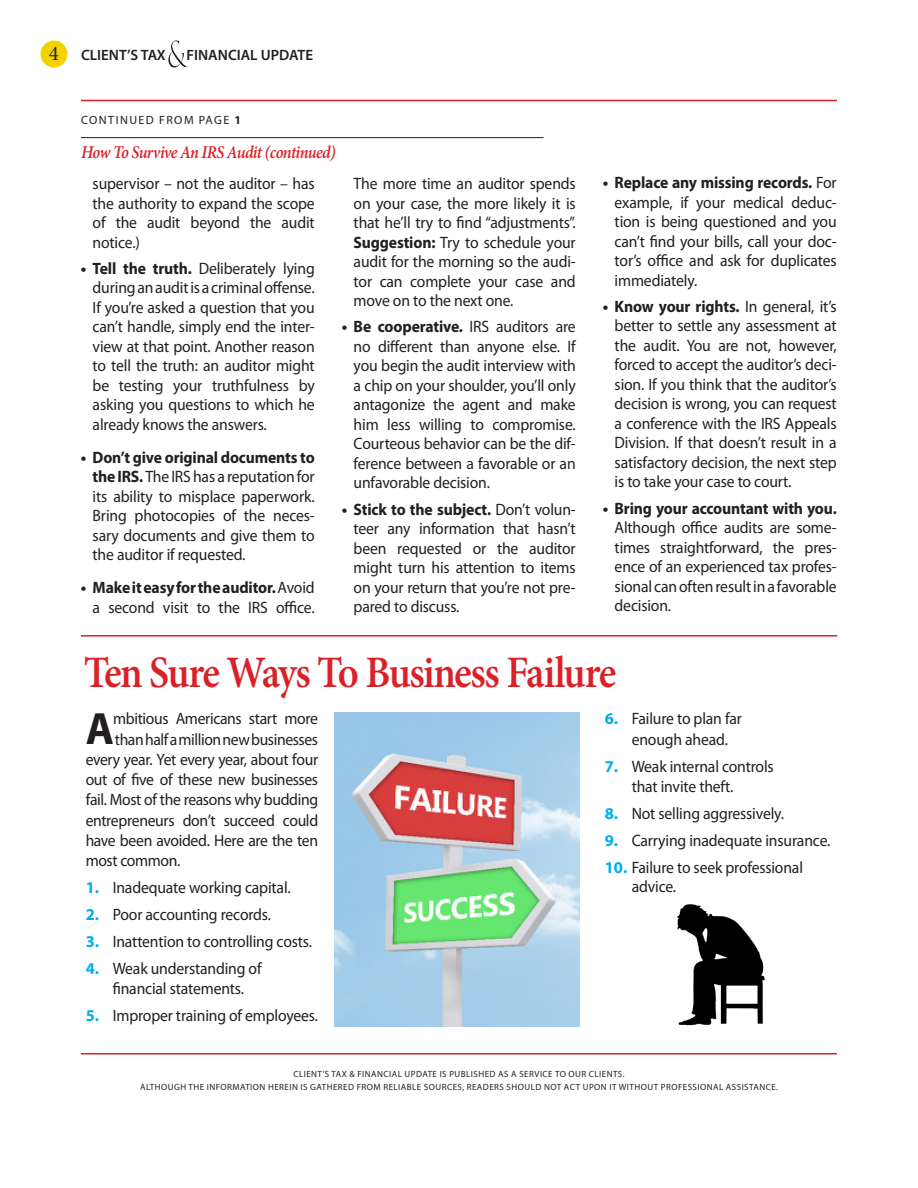
<style>
.page{position:relative;width:918px;height:1188px;background:#fff}
.page>*{position:absolute;margin:0;border:0;box-sizing:border-box;transform-origin:0 0}
.Body_1b_Initial_Cap{font:700 45.45px "Myriad Pro";color:#231f20;scale:.95 1}
.Head_1B_a{font:600 45px "Minion Pro";letter-spacing:-.045em;color:#da2128;scale:.9 1}
.Page_Number{font:21px "Minion Pro";color:#231f20}
.Continued_Title{font:italic 600 18px "Minion Pro";letter-spacing:-.04em;color:#da2128;scale:.9 1}
.Bullet_1b{font:16.5px/19.5px "Myriad Pro";letter-spacing:-.01em;color:#231f20;text-align:justify;scale:.95 1}
.Number_List_2{font:16.5px/20.2px "Myriad Pro";letter-spacing:-.01em;color:#231f20;scale:.95 1}
.Body_1b_Initial_Cap-2{font:16.5px "Myriad Pro";letter-spacing:-.025em;color:#231f20;scale:.95 1}
.t1{font:700 16.5px/27px "Myriad Pro";color:#00aeef;text-align:justify}
.CTFU_Page_Header{font:600 15px "Myriad Pro";color:#231f20}
.Continued_From{font:12px "Myriad Pro";letter-spacing:.12em;color:#231f20}
.t2{font:9px "Myriad Pro";letter-spacing:.05em;color:#231f20}
.s1{font-weight:700}
.s2{font-weight:700;color:#00aeef}
</style>
<div class="page">
<hr style="left:81px;top:1053px;width:756px;height:1px;background:#da2128">
<div style="left:40px;top:40px;width:28px;height:28px;background:#f4d202;border-radius:50%"></div>
<svg style="left:168px;top:40px;width:20px;height:28px"></svg>
<hr style="left:81px;top:100px;width:756px;height:1px;background:#da2128">
<hr style="left:81px;top:137px;width:462px;height:1px;background:#231f20">
<hr style="left:81px;top:635px;width:756px;height:2px;background:#da2128">
<img style="left:335px;top:712px;width:244px;height:315px">
<img style="left:676px;top:904px;width:89px;height:122px">
<p class="Page_Number" style="left:49px;top:39px;width:12px">4</p>
<p class="CTFU_Page_Header" style="left:81px;top:45px;width:86px">CLIENT’S TAX</p>
<p class="CTFU_Page_Header" style="left:187px;top:45px;width:128px">FINANCIAL UPDATE</p>
<p class="Continued_From" style="left:81px;top:112px;width:83px">Conti nued frompa</p>
<p class="Continued_From" style="left:214px;top:112px;width:28px">ge <span class="s1">1</span></p>
<p class="Continued_Title" style="left:81px;top:140px;width:285px">How To Survive An IRS Audit (continued)</p>
<p class="Bullet_1b" style="left:93px;top:174px;width:235px">supervisor – not the auditor – has the authority to expand the scope of the audit beyond the audit notice.)</p>
<p class="Bullet_1b" style="left:93px;top:258px;width:235px;text-indent:-12px"><span class="s1">• Tell the truth.</span> Deliberately lying duringanauditisacriminaloffense.<br>If you’re asked a question that you can’t handle, simply end the inter&shy;view at that point. Another reason to tell the truth: an auditor might be testing your truthfulness by asking you questions to which he already knows the answers.</p>
<p class="Bullet_1b" style="left:93px;top:447px;width:235px;text-indent:-12px"><span class="s1">• Don’t give original documents to the IRS.</span> The IRShas a reputationfor its ability to misplace paperwork.<br>Bring photocopies of the neces&shy;sary documents and give them to the auditor if requested.</p>
<p class="Bullet_1b" style="left:81px;top:578px;width:248px;text-align:right"><span class="s1">• Make it easy for the auditor.</span> Avoid a second visit to the IRS office.</p>
<p class="Bullet_1b" style="left:354px;top:174px;width:235px">The more time an auditor spends on your case, the more likely it is that he’ll try to find “adjustments”.<br><span class="s1">Suggestion:</span> Try to schedule your audit for the morning so the audi&shy;tor can complete your case and move on to the next one.</p>
<p class="Bullet_1b" style="left:354px;top:317px;width:235px;text-indent:-12px"><span class="s1">• Be cooperative.</span> IRS auditors are no different than anyone else. If you begin the audit interview with a chip on your shoulder, you’ll only antagonize the agent and make him less willing to compromise.<br>Courteous behavior can be the dif&shy;ference between a favorable or an unfavorable decision.</p>
<p class="Bullet_1b" style="left:354px;top:499px;width:235px;text-indent:-12px"><span class="s1">• Stick to the subject.</span> Don’t volun&shy;teer any information that hasn’t been requested or the auditor might turn his attention to items on your return that you’re not pre&shy;pared to discuss.</p>
<p class="Bullet_1b" style="left:615px;top:172px;width:235px;text-indent:-12px"><span class="s1">• Replace any missing records.</span> For example, if your medical deduc&shy;tion is being questioned and you can’t find your bills, call your doc&shy;tor’s office and ask for duplicates immediately.</p>
<p class="Bullet_1b" style="left:615px;top:296px;width:235px;text-indent:-12px"><span class="s1">• Know your rights.</span> In general, it’s better to settle any assessment at the audit. You are not, however, forced to accept the auditor’s deci&shy;sion. If you think that the auditor’s decision is wrong, you can request a conference with the IRS Appeals Division. If that doesn’t result in a satisfactory decision, the next step is to take your case to court.</p>
<p class="Bullet_1b" style="left:615px;top:498px;width:235px;text-indent:-12px"><span class="s1">• Bring your accountant with you.<br></span>Although office audits are some&shy;times straightforward, the pres&shy;ence of an experienced tax profes&shy;sional canoftenresultina favorable decision.</p>
<p class="Head_1B_a" style="left:84px;top:642px;width:593px">Ten Sure Ways To Business Failure</p>
<p class="Body_1b_Initial_Cap" style="left:86px;top:699px;width:31px">A</p>
<p class="Body_1b_Initial_Cap-2" style="left:113px;top:709px;width:217px">mbitious Americans start more</p>
<p class="Body_1b_Initial_Cap-2" style="left:115px;top:729px;width:215px">thanhalfamillionnewbusinesses</p>
<p class="Body_1b_Initial_Cap-2" style="left:86px;top:749px;width:246px">every year. Yet every year, about four</p>
<p class="Body_1b_Initial_Cap-2" style="left:86px;top:770px;width:246px">out of five of these new businesses</p>
<p class="Body_1b_Initial_Cap-2" style="left:86px;top:790px;width:246px">fail. Most of the reasons why budding</p>
<p class="Body_1b_Initial_Cap-2" style="left:86px;top:810px;width:246px">entrepreneurs don’t succeed could</p>
<p class="Body_1b_Initial_Cap-2" style="left:86px;top:830px;width:246px">have been avoided. Here are the ten</p>
<p class="Body_1b_Initial_Cap-2" style="left:86px;top:851px;width:101px">most common.</p>
<p class="Number_List_2" style="left:113px;top:877px;width:189px">Inadequate working capital.</p>
<p class="Number_List_2" style="left:113px;top:904px;width:168px">Poor accounting records.</p>
<p class="Number_List_2" style="left:113px;top:931px;width:211px">Inattention to controlling costs.</p>
<p class="Number_List_2" style="left:113px;top:958px;width:158px">Weak understanding of financial statements.</p>
<p class="Number_List_2" style="left:113px;top:1006px;width:218px">Improper training of employees.</p>
<p class="t1" style="left:86px;top:874px;width:15px">1.<br>2.<br>3.<br>4.</p>
<p class="t1" style="left:86px;top:1002px;width:15px">5.</p>
<p class="Number_List_2" style="left:632px;top:709px;width:118px">Failure to plan far enough ahead.</p>
<p class="Number_List_2" style="left:632px;top:756px;width:151px">Weak internal controls that invite theft.</p>
<p class="Number_List_2" style="left:632px;top:803px;width:162px">Not selling aggressively.</p>
<p class="Number_List_2" style="left:632px;top:830px;width:211px">Carrying inadequate insurance.</p>
<p class="Number_List_2" style="left:632px;top:857px;width:182px;line-height:19.5px;text-indent:-27px"><span class="s2">10.</span> Failure to seek professional advice.</p>
<p class="t1" style="left:605px;top:705px;width:15px">6.</p>
<p class="t1" style="left:605px;top:752px;width:15px">7.</p>
<p class="t1" style="left:605px;top:799px;width:15px">8.<br>9.</p>
<p class="t2" style="left:293px;top:1068px;width:95px">Cli ent’s Tax &amp; Financial</p>
<p class="t2" style="left:405px;top:1068px;width:39px">Update ispublish</p>
<p class="t2" style="left:485px;top:1068px;width:17px">ed asas</p>
<p class="t2" style="left:524px;top:1068px;width:11px">ervic</p>
<p class="t2" style="left:548px;top:1068px;width:11px">e toourcli</p>
<p class="t2" style="left:602px;top:1068px;width:24px">ents.</p>
<p class="t2" style="left:140px;top:1082px;width:13px">Althou</p>
<p class="t2" style="left:174px;top:1082px;width:12px">ghth</p>
<p class="t2" style="left:200px;top:1082px;width:23px">e informatio</p>
<p class="t2" style="left:260px;top:1082px;width:64px">n h erein is gath</p>
<p class="t2" style="left:333px;top:1082px;width:28px">ered fromr</p>
<p class="t2" style="left:389px;top:1082px;width:11px">eliabl</p>
<p class="t2" style="left:417px;top:1082px;width:11px">e sourc</p>
<p class="t2" style="left:453px;top:1082px;width:48px">es, readersshoul</p>
<p class="t2" style="left:535px;top:1082px;width:21px">d notactupo</p>
<p class="t2" style="left:601px;top:1082px;width:12px">n itwithoutprof</p>
<p class="t2" style="left:683px;top:1082px;width:11px">essio</p>
<p class="t2" style="left:707px;top:1082px;width:12px">nalassista</p>
<p class="t2" style="left:759px;top:1082px;width:20px">nce.</p>
</div>
